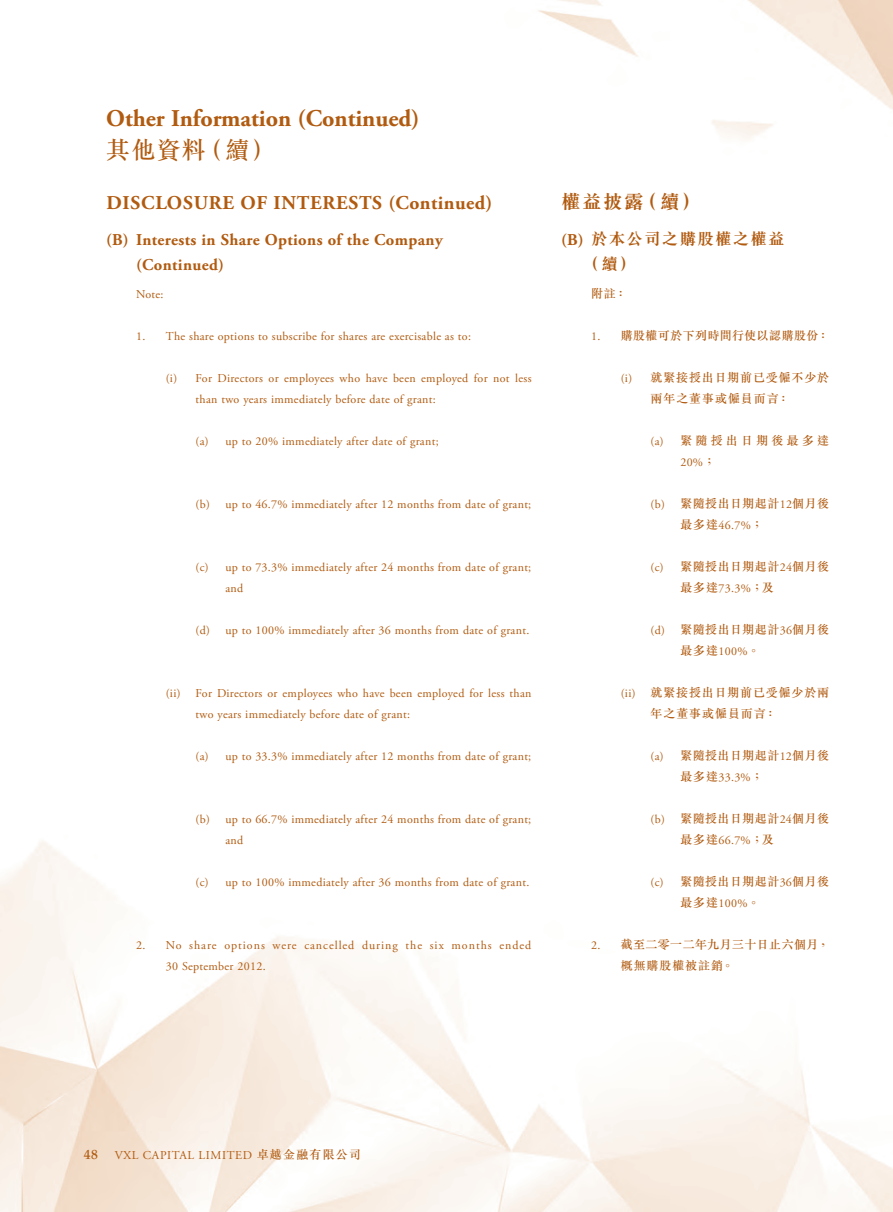
<style>
.page{position:relative;width:893px;height:1212px;background:#fff}
.page>*{position:absolute;margin:0;border:0;box-sizing:border-box;transform-origin:0 0}
.t1{font:700 24px "Adobe Garamond Pro";color:#b15b10}
.t2{font:500 24px "M Sung HK";color:#b15b10}
.Heading_1{font:700 19.5px "Adobe Garamond Pro";letter-spacing:.04em;color:#b15b10}
.C_Heading_1{font:700 19.5px "M Sung HK";color:#b15b10}
.Heading_2{font:700 16.5px/25.5px "Adobe Garamond Pro";letter-spacing:.025em;color:#b15b10}
.C_Heading_2{font:700 16.5px/25.5px "M Sung HK";letter-spacing:.075em;color:#b15b10}
.t3{font:500 13.5px "Palatino LT Std";color:#b15b10}
.Notes{font:12px/21px "Adobe Garamond Pro";letter-spacing:.025em;color:#b15b10}
.Notes-2{font:500 12px/21px "M Sung HK";letter-spacing:.035em;color:#b15b10}
.Notes-3{font:12px/21px "Adobe Garamond Pro";letter-spacing:.08em;color:#b15b10}
.Notes-4{font:500 12px/21px "M Sung HK";letter-spacing:.07em;color:#b15b10}
.Notes-5{font:500 12px/21px "M Sung HK";letter-spacing:.265em;color:#b15b10}
.s1{font-family:"Adobe Garamond Pro"}
.s2{font-family:"Adobe Garamond Pro";font-weight:400}
.s3{font-family:"M Sung HK";font-weight:500}
</style>
<div class="page">
<img style="left:0;top:0;width:893px;height:1212px">
<h1 class="t1" style="left:106px;top:104px;width:315px">Other Information (Continued)</h1>
<h1 class="t2" style="left:106px;top:133px;width:170px">其他資料（續）</h1>
<p class="Heading_1" style="left:106px;top:191px;width:387px">DISCLOSURE OF INTERESTS (Continued)</p>
<p class="Heading_2" style="left:136px;top:227px;width:309px;text-indent:-30px">(B) Interests in Share Options of the Company (Continued)</p>
<p class="Notes" style="left:136px;top:284px;width:29px">Note:</p>
<p class="Notes" style="left:136px;top:326px;width:336px">1. The share options to subscribe for shares are exercisable as to:</p>
<p class="Notes" style="left:196px;top:368px;width:337px;text-indent:-30px">(i) For Directors or employees who have been employed for not less than two years immediately before date of grant:</p>
<p class="Notes" style="left:196px;top:431px;width:245px">(a) up to 20% immediately after date of grant;</p>
<p class="Notes" style="left:196px;top:494px;width:337px">(b) up to 46.7% immediately after 12 months from date of grant;</p>
<p class="Notes" style="left:225px;top:557px;width:307px;text-indent:-30px">(c) up to 73.3% immediately after 24 months from date of grant; and</p>
<p class="Notes" style="left:196px;top:620px;width:335px">(d) up to 100% immediately after 36 months from date of grant.</p>
<p class="Notes" style="left:166px;top:683px;width:16px">(ii)</p>
<p class="Notes" style="left:196px;top:683px;width:337px">For Directors or employees who have been employed for less than two years immediately before date of grant:</p>
<p class="Notes" style="left:196px;top:746px;width:337px">(a) up to 33.3% immediately after 12 months from date of grant;</p>
<p class="Notes" style="left:225px;top:809px;width:307px;text-indent:-30px">(b) up to 66.7% immediately after 24 months from date of grant; and</p>
<p class="Notes" style="left:196px;top:872px;width:335px">(c) up to 100% immediately after 36 months from date of grant.</p>
<p class="Notes-3" style="left:166px;top:935px;width:367px;text-indent:-30px">2. No share options were cancelled during the six months ended<br>30 September 2012.</p>
<p class="C_Heading_1" style="left:561px;top:192px;width:141px">權益披露（續）</p>
<p class="C_Heading_2" style="left:583px;top:226px;width:203px;text-indent:-22px"><span class="s1">(B)</span> 於本公司之購股權之權益（續）</p>
<p class="Notes-2" style="left:591px;top:282px;width:37px">附註：</p>
<p class="Notes-2" style="left:591px;top:324px;width:240px"><span class="s2">1.</span> 購股權可於下列時間行使以認購股份：</p>
<p class="Notes-4" style="left:651px;top:366px;width:180px;text-indent:-30px"><span class="s2">(i)</span> 就緊接授出日期前已受僱不少於兩年之董事或僱員而言：</p>
<p class="Notes-5" style="left:680px;top:429px;width:150px;text-indent:-30px"><span class="s2">(a)</span> 緊隨授出日期後最多達<br><span class="s2">20%</span>；</p>
<p class="Notes-2" style="left:680px;top:492px;width:150px;text-indent:-30px"><span class="s2">(b)</span> 緊隨授出日期起計<span class="s2">12</span>個月後最多達<span class="s2">46.7%</span>；</p>
<p class="Notes-2" style="left:680px;top:555px;width:150px;text-indent:-30px"><span class="s2">(c)</span> 緊隨授出日期起計<span class="s2">24</span>個月後最多達<span class="s2">73.3%</span>；及</p>
<p class="Notes-2" style="left:680px;top:618px;width:150px;text-indent:-30px"><span class="s2">(d)</span> 緊隨授出日期起計<span class="s2">36</span>個月後最多達<span class="s2">100%</span>。</p>
<p class="Notes" style="left:621px;top:683px;width:16px">(ii)</p>
<p class="Notes-4" style="left:651px;top:681px;width:180px">就緊接授出日期前已受僱少於兩年之董事或僱員而言：</p>
<p class="Notes-2" style="left:680px;top:744px;width:150px;text-indent:-30px"><span class="s2">(a)</span> 緊隨授出日期起計<span class="s2">12</span>個月後最多達<span class="s2">33.3%</span>；</p>
<p class="Notes-2" style="left:680px;top:807px;width:150px;text-indent:-30px"><span class="s2">(b)</span> 緊隨授出日期起計<span class="s2">24</span>個月後最多達<span class="s2">66.7%</span>；及</p>
<p class="Notes-2" style="left:680px;top:870px;width:150px;text-indent:-30px"><span class="s2">(c)</span> 緊隨授出日期起計<span class="s2">36</span>個月後最多達<span class="s2">100%</span>。</p>
<p class="Notes-2" style="left:621px;top:933px;width:210px;text-indent:-30px"><span class="s2">2.</span> 截至二零一二年九月三十日止六個月，概無購股權被註銷。</p>
<p class="t3" style="left:84px;top:1147px;width:15px">48</p>
<p class="Notes" style="left:115px;top:1145px;width:248px">VXL CAPITAL LIMITED <span class="s3">卓越金融有限公司</span></p>
</div>
